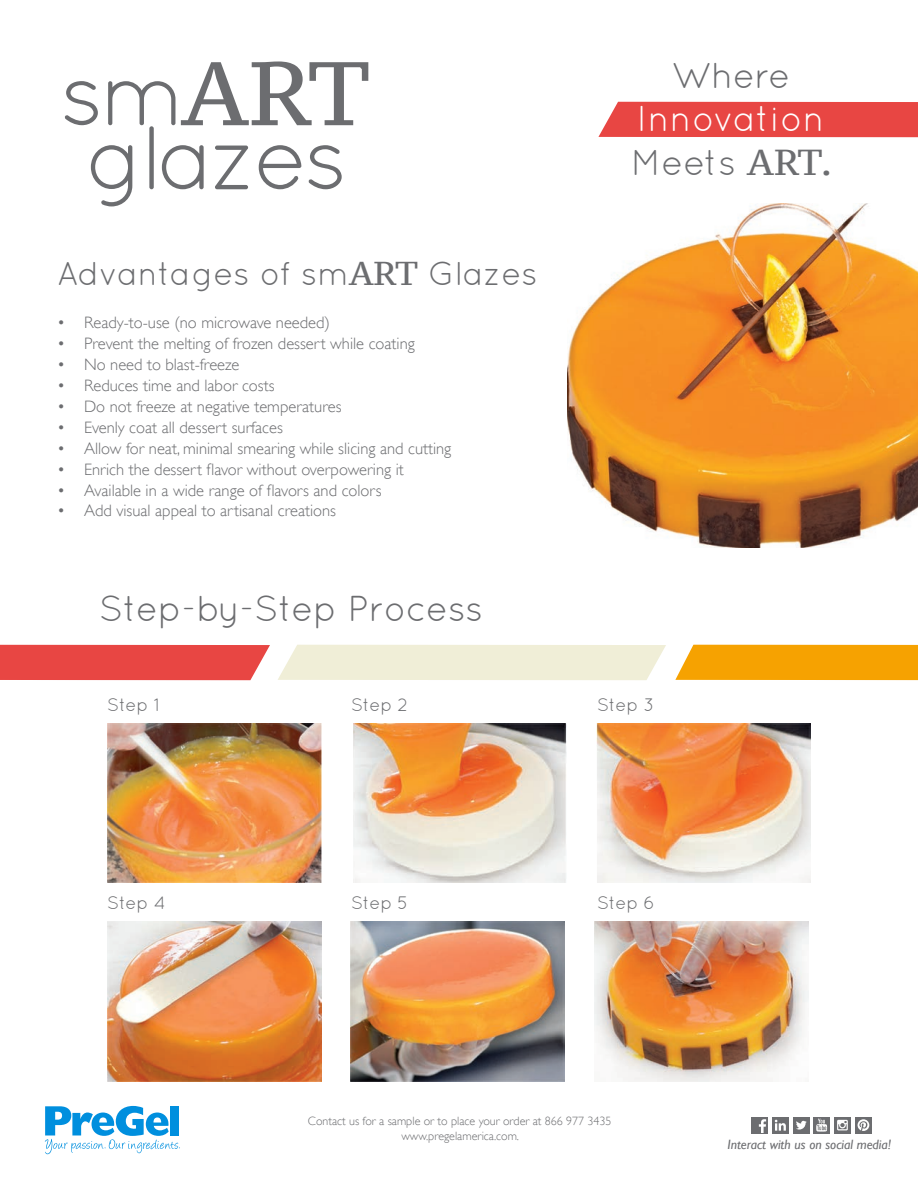
<style>
.page{position:relative;width:918px;height:1188px;background:#fff}
.page>*{position:absolute;margin:0;border:0;box-sizing:border-box;transform-origin:0 0}
.t1{font:90px "Quicksand";letter-spacing:-.05em;color:#6c6d70}
.t2{font:90px "PT Serif Caption";color:#6c6d70}
.t3{font:36px "Quicksand";letter-spacing:-.005em;color:#6c6d70}
.t4{font:36px "Quicksand";color:#fff}
.t5{font:33px "Quicksand";color:#6c6d70}
.t6{font:18px "Quicksand";letter-spacing:-.005em;color:#6c6d70}
.t7{font:300 16.5px "Gill Sans";color:#6c6d70}
.t8{font:italic 13.5px "Gill Sans";color:#6c6d70}
.t9{font:300 12px "Gill Sans";color:#6c6d70}
.s1{font-family:"Quicksand"}
.s2{font-family:"PT Serif Caption"}
</style>
<div class="page">
<div style="left:278px;top:645px;width:388px;height:35px;background:#f0eed7"></div>
<div style="left:0;top:645px;width:270px;height:35px;background:#e84643"></div>
<div style="left:675px;top:645px;width:243px;height:35px;background:#f6a201"></div>
<img style="left:351px;top:922px;width:214px;height:159px">
<img style="left:594px;top:922px;width:214px;height:159px">
<img style="left:107px;top:922px;width:214px;height:159px">
<svg style="left:45px;top:1106px;width:135px;height:48px"></svg>
<img style="left:567px;top:203px;width:351px;height:345px">
<div style="left:814px;top:1117px;width:16px;height:16px;background:#6c6d70"></div>
<svg style="left:816px;top:1119px;width:11px;height:13px"></svg>
<svg style="left:834px;top:1117px;width:17px;height:16px"></svg>
<div style="left:855px;top:1117px;width:17px;height:16px;background:#6c6d70"></div>
<svg style="left:858px;top:1119px;width:11px;height:12px"></svg>
<div style="left:752px;top:1117px;width:16px;height:16px;background:#6c6d70"></div>
<svg style="left:759px;top:1119px;width:7px;height:14px"></svg>
<div style="left:772px;top:1117px;width:16px;height:16px;background:#6c6d70"></div>
<svg style="left:775px;top:1120px;width:11px;height:11px"></svg>
<div style="left:793px;top:1117px;width:16px;height:16px;background:#6c6d70"></div>
<svg style="left:796px;top:1121px;width:11px;height:9px"></svg>
<img style="left:107px;top:723px;width:214px;height:159px">
<img style="left:353px;top:723px;width:214px;height:159px">
<img style="left:597px;top:723px;width:214px;height:159px">
<div style="left:598px;top:102px;width:320px;height:35px;background:#e84643"></div>
<p class="t2" style="left:60px;top:35px;width:312px"><span class="s1">sm</span>ART</p>
<p class="t1" style="left:85px;top:106px;width:264px">glazes</p>
<p class="t5" style="left:57px;top:255px;width:482px">Advantages of sm<span class="s2">ART</span> Glazes</p>
<p class="t7" style="left:57px;top:313px;width:275px">• Ready-to-use (no microwave needed)</p>
<p class="t7" style="left:57px;top:334px;width:359px">• Prevent the melting of frozen dessert while coating</p>
<p class="t7" style="left:57px;top:355px;width:184px">• No need to blast-freeze</p>
<p class="t7" style="left:57px;top:376px;width:219px">• Reduces time and labor costs</p>
<p class="t7" style="left:57px;top:397px;width:286px">• Do not freeze at negative temperatures</p>
<p class="t7" style="left:57px;top:418px;width:227px">• Evenly coat all dessert surfaces</p>
<p class="t7" style="left:57px;top:439px;width:396px">• Allow for neat, minimal smearing while slicing and cutting</p>
<p class="t7" style="left:57px;top:460px;width:348px">• Enrich the dessert flavor without overpowering it</p>
<p class="t7" style="left:57px;top:481px;width:326px">• Available in a wide range of flavors and colors</p>
<p class="t7" style="left:57px;top:501px;width:281px">• Add visual appeal to artisanal creations</p>
<p class="t3" style="left:99px;top:588px;width:386px">Step-by-Step Process</p>
<p class="t3" style="left:671px;top:55px;width:120px">Where</p>
<p class="t4" style="left:637px;top:98px;width:189px">Innovation</p>
<p class="t3" style="left:631px;top:141px;width:202px">Meets <span class="s2">ART.</span></p>
<p class="t6" style="left:107px;top:694px;width:54px">Step 1</p>
<p class="t6" style="left:351px;top:694px;width:59px">Step 2</p>
<p class="t6" style="left:597px;top:694px;width:59px">Step 3</p>
<p class="t6" style="left:107px;top:892px;width:60px">Step 4</p>
<p class="t6" style="left:351px;top:892px;width:59px">Step 5</p>
<p class="t6" style="left:597px;top:892px;width:60px">Step 6</p>
<p class="t9" style="left:308px;top:1114px;width:305px">Contact us for a sample or to place your order at 866 977 3435</p>
<p class="t9" style="left:401px;top:1129px;width:119px">www.pregelamerica.com.</p>
<p class="t8" style="left:728px;top:1136px;width:165px">Interact with us on social media!</p>
</div>
